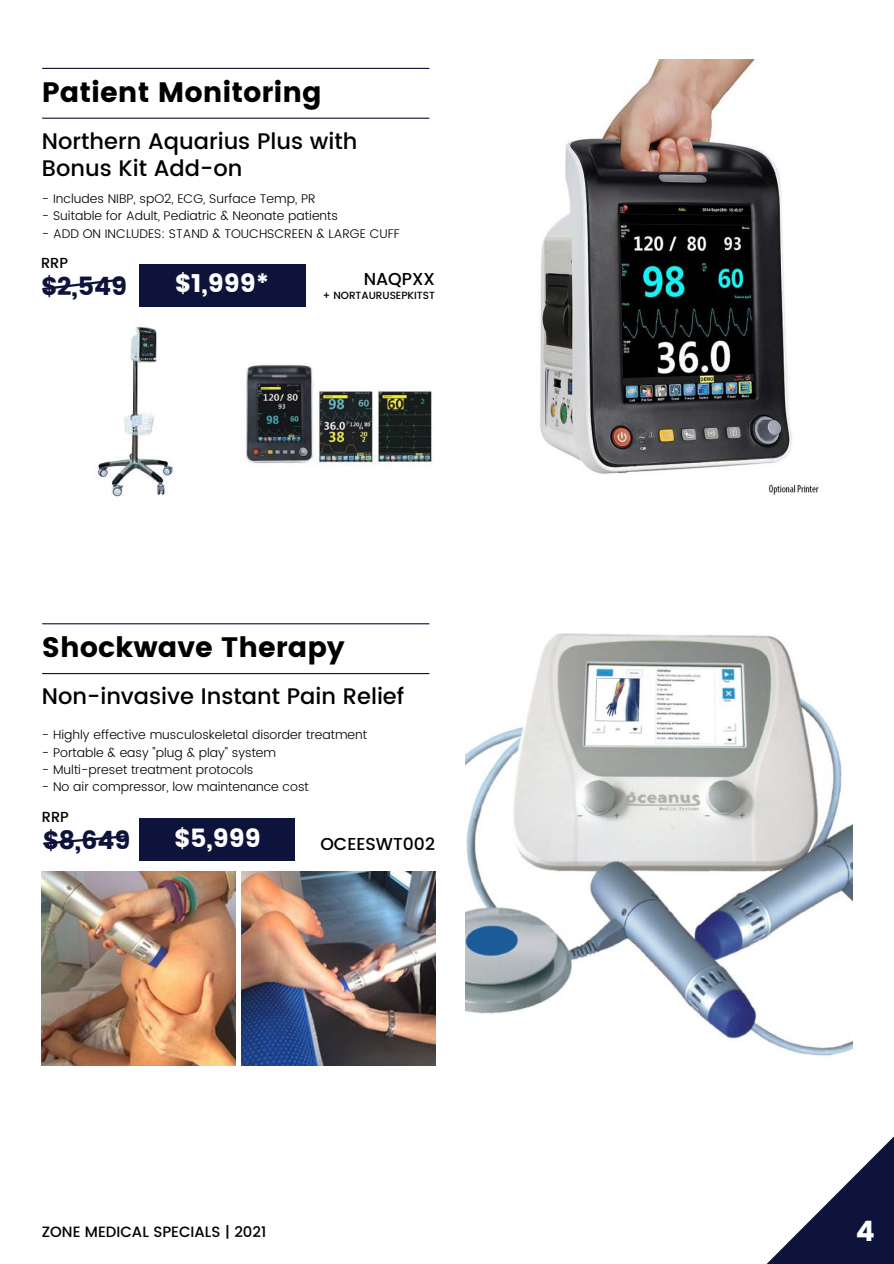
<style>
.page{position:relative;width:894px;height:1264px;background:#fff}
.page>*{position:absolute;margin:0;border:0;box-sizing:border-box;transform-origin:0 0}
.t1{font:28.05px "Poppins";color:#000}
.t2{font:28.05px "Poppins";color:#fff}
.t3{font:25.2px "Poppins";color:#fff}
.t4{font:25.2px "Poppins";color:#0d133b}
.t5{font:500 22.5px/27px "Poppins";color:#000}
.t6{font:500 17.25px "Poppins";color:#000}
.t7{font:500 14.85px "Poppins";color:#000}
.t8{font:500 14.55px "Poppins";color:#000}
.t9{font:300 12.6px "Poppins";color:#000}
.t10{font:500 10.35px "Poppins";color:#000}
</style>
<div class="page">
<hr style="left:42px;top:68px;width:387px;height:1px;background:#0d133b">
<hr style="left:42px;top:118px;width:387px;height:1px;background:#0d133b">
<svg style="left:767px;top:1137px;width:126px;height:126px"></svg>
<hr style="left:42px;top:623px;width:387px;height:1px;background:#0d133b">
<hr style="left:42px;top:673px;width:387px;height:1px;background:#0d133b">
<img style="left:246px;top:363px;width:186px;height:104px">
<img style="left:97px;top:326px;width:77px;height:171px">
<img style="left:540px;top:60px;width:279px;height:435px">
<img style="left:465px;top:633px;width:387px;height:423px">
<img style="left:241px;top:871px;width:194px;height:194px">
<img style="left:42px;top:871px;width:194px;height:194px">
<div style="left:139px;top:264px;width:166px;height:42px;background:#0d133b"></div>
<svg style="left:42px;top:278px;width:82px;height:13px"></svg>
<div style="left:139px;top:818px;width:156px;height:43px;background:#0d133b"></div>
<svg style="left:43px;top:835px;width:84px;height:10px"></svg>
<h1 class="t1" style="left:42px;top:76px;width:281px">Patient Monitoring</h1>
<h3 class="t5" style="left:42px;top:127px;width:317px">Northern Aquarius Plus with<br>Bonus Kit Add-on</h3>
<p class="t9" style="left:42px;top:191px;width:275px">- Includes NIBP, spO2, ECG, Surface Temp, PR</p>
<p class="t9" style="left:42px;top:209px;width:297px">- Suitable for Adult, Pediatric &amp; Neonate patients</p>
<p class="t9" style="left:42px;top:226px;width:359px">- ADD ON INCLUDES: STAND &amp; TOUCHSCREEN &amp; LARGE CUFF</p>
<h3 class="t6" style="left:363px;top:268px;width:73px">NAQPXX</h3>
<p class="t8" style="left:41px;top:254px;width:29px">RRP</p>
<h2 class="t4" style="left:41px;top:271px;width:88px">$2,549</h2>
<h2 class="t3" style="left:175px;top:269px;width:96px">$1,999*</h2>
<p class="t10" style="left:323px;top:290px;width:114px">+ NORTAURUSEPKITST</p>
<h1 class="t1" style="left:42px;top:631px;width:304px">Shockwave Therapy</h1>
<h3 class="t5" style="left:42px;top:682px;width:364px">Non-invasive Instant Pain Relief</h3>
<p class="t9" style="left:42px;top:727px;width:326px">- Highly effective musculoskeletal disorder treatment</p>
<p class="t9" style="left:42px;top:744px;width:236px">- Portable &amp; easy "plug &amp; play" system</p>
<p class="t9" style="left:42px;top:762px;width:213px">- Multi-preset treatment protocols</p>
<p class="t9" style="left:42px;top:779px;width:268px">- No air compressor, low maintenance cost</p>
<p class="t8" style="left:42px;top:808px;width:29px">RRP</p>
<h2 class="t4" style="left:43px;top:825px;width:89px">$8,649</h2>
<h2 class="t3" style="left:174px;top:823px;width:88px">$5,999</h2>
<h3 class="t6" style="left:320px;top:833px;width:116px">OCEESWT002</h3>
<p class="t7" style="left:42px;top:1222px;width:226px">ZONE MEDICAL SPECIALS | 2021</p>
<h1 class="t2" style="left:855px;top:1214px;width:21px">4</h1>
</div>
